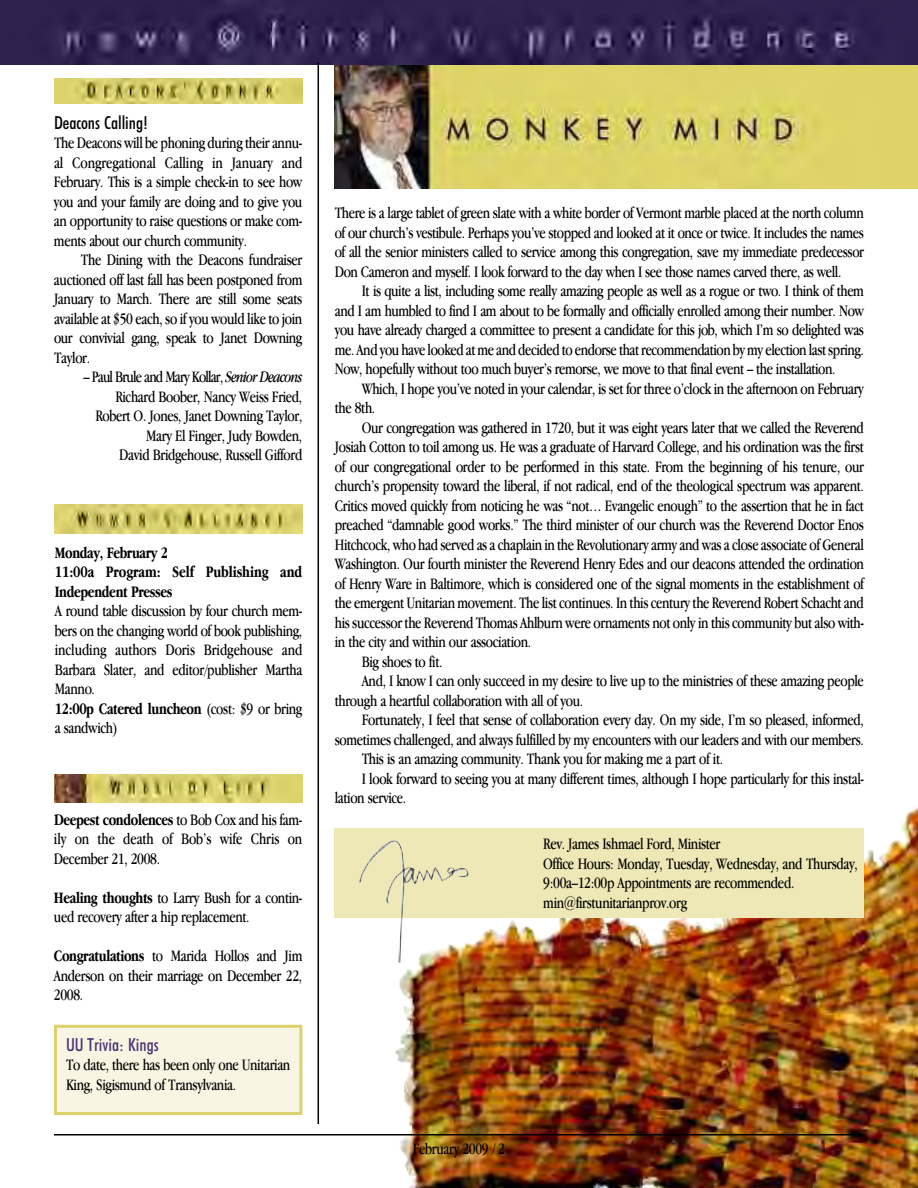
<style>
.page{position:relative;width:918px;height:1188px;background:#fff}
.page>*{position:absolute;margin:0;border:0;box-sizing:border-box;transform-origin:0 0}
.t1{font:18px "Futuri Condensed Regular SWFTE";color:#000}
.t2{font:18px "Futuri Condensed Regular SWFTE";color:#4c3476}
.t3{font:16.5px/19.5px "Garamand Condensed Regular SWFTE";letter-spacing:-.02em;color:#000;text-align:justify;scale:1.05 1}
.t4{font:16.5px/19.5px "Garamand Condensed Bold SWFTE";letter-spacing:-.02em;color:#000;scale:1.05 1}
.s1{font-family:"Garamand Condensed Italic SWFTE"}
.s2{font-family:"Garamand Condensed Regular SWFTE"}
.s3{font-family:"Garamand Condensed Bold SWFTE"}
</style>
<div class="page">
<img style="left:395px;top:807px;width:523px;height:381px">
<hr style="left:54px;top:1134px;width:810px;height:2px;background:#000">
<img style="left:335px;top:65px;width:583px;height:124px">
<img style="left:0;top:0;width:918px;height:65px">
<hr style="left:318px;top:63px;width:1px;height:1061px;background:#000">
<img style="left:54px;top:78px;width:248px;height:26px">
<div style="left:335px;top:829px;width:529px;height:89px;background:#eee8b6"></div>
<img style="left:359px;top:840px;width:110px;height:123px">
<img style="left:54px;top:774px;width:248px;height:29px">
<img style="left:54px;top:505px;width:248px;height:29px">
<div style="left:57px;top:1028px;width:242px;height:84px;background:#f8f6e2"></div>
<div style="left:54px;top:1025px;width:248px;height:90px;border:3px solid #dcd16d"></div>
<p class="t1" style="left:54px;top:112px;width:95px">Deacons Calling!</p>
<p class="t3" style="left:54px;top:133px;width:238px">TheDeaconswill be phoning duringtheirannu&shy;al Congregational Calling in January and February. This is a simple check-in to see how you and your family are doing and to give you an opportunity to raise questions or make com&shy;ments about our church community.</p>
<p class="t3" style="left:54px;top:250px;width:238px;text-indent:27px">The Dining with the Deacons fundraiser auctioned off last fall has been postponed from January to March. There are still some seats available at $50 each, so if you would like to join our convivial gang, speak to Janet Downing Taylor.</p>
<p class="t3" style="left:84px;top:367px;width:210px;text-align:right">– Paul Brule and Mary Kollar, <span class="s1">Senior Deacons </span>Richard Boober, Nancy Weiss Fried, Robert O. Jones, Janet Downing Taylor, Mary El Finger, Judy Bowden,<br>David Bridgehouse, Russell Gifford</p>
<p class="t4" style="left:55px;top:542px;width:237px">Monday, February 2<br>11:00a Program: Self Publishing and<br>Independent Presses</p>
<p class="t3" style="left:55px;top:601px;width:237px">A round table discussion by four church mem&shy;bers on the changing world of book publishing, including authors Doris Bridgehouse and Barbara Slater, and editor/publisher Martha Manno.</p>
<p class="t4" style="left:55px;top:698px;width:237px">12:00p Catered luncheon <span class="s2">(cost: $9 or bring</span></p>
<p class="t3" style="left:55px;top:718px;width:61px">a sandwich)</p>
<p class="t4" style="left:54px;top:809px;width:238px">Deepest condolences <span class="s2">to Bob Cox and his fam-</span></p>
<p class="t3" style="left:54px;top:829px;width:238px">ily on the death of Bob’s wife Chris on<br>December 21, 2008.</p>
<p class="t3" style="left:54px;top:887px;width:238px"><span class="s3">Healing thoughts</span> to Larry Bush for a contin&shy;ued recovery after a hip replacement.</p>
<p class="t3" style="left:54px;top:946px;width:238px"><span class="s3">Congratulations</span> to Marida Hollos and Jim Anderson on their marriage on December 22, 2008.</p>
<p class="t2" style="left:66px;top:1034px;width:94px">UU Trivia: Kings</p>
<p class="t3" style="left:66px;top:1055px;width:215px">To date, there has been only one Unitarian<br>King, Sigismund of Transylvania.</p>
<p class="t3" style="left:335px;top:203px;width:506px">There is a large tablet of green slate with a white border of Vermont marble placed at the north column of our church's vestibule. Perhaps you've stopped and looked at it once or twice. It includes the names of all the senior ministers called to service among this congregation, save my immediate predecessor Don Cameron and myself. I look forward to the day when I see those names carved there, as well.</p>
<p class="t3" style="left:335px;top:281px;width:506px;text-indent:27px">It is quite a list, including some really amazing people as well as a rogue or two. I think of them and I am humbled to find I am about to be formally and officially enrolled among their number. Now you have already charged a committee to present a candidate for this job, which I'm so delighted was me. And you havelooked atmeand decided to endorsethatrecommendation bymyelection lastspring.<br>Now, hopefully without too much buyer's remorse, we move to that final event – the installation.</p>
<p class="t3" style="left:335px;top:378px;width:506px;text-indent:27px">Which, I hope you've noted in your calendar, is set for three o'clock in the afternoon on February the 8th.</p>
<p class="t3" style="left:362px;top:417px;width:480px">Our congregation was gathered in 1720, but it was eight years later that we called the Reverend</p>
<p class="t3" style="left:335px;top:437px;width:506px">Josiah Cotton to toil among us. He was a graduate of Harvard College, and his ordination was the first</p>
<p class="t3" style="left:335px;top:456px;width:505px">of our congregational order to be performed in this state. From the beginning of his tenure, our</p>
<p class="t3" style="left:335px;top:476px;width:505px">church's propensity toward the liberal, if not radical, end of the theological spectrum was apparent.</p>
<p class="t3" style="left:335px;top:495px;width:505px">Critics moved quickly from noticing he was “not… Evangelic enough” to the assertion that he in fact</p>
<p class="t3" style="left:335px;top:515px;width:505px">preached “damnable good works.” The third minister of our church was the Reverend Doctor Enos</p>
<p class="t3" style="left:335px;top:534px;width:505px">Hitchcock,who had served asachaplain in the Revolutionaryarmyandwasacloseassociate ofGeneral</p>
<p class="t3" style="left:335px;top:554px;width:506px">Washington. Our fourth minister the Reverend Henry Edes and our deacons attended the ordination</p>
<p class="t3" style="left:335px;top:573px;width:505px">of Henry Ware in Baltimore, which is considered one of the signal moments in the establishment of</p>
<p class="t3" style="left:335px;top:593px;width:505px">theemergent Unitarianmovement. Thelistcontinues. In thiscenturythe Reverend RobertSchachtand</p>
<p class="t3" style="left:335px;top:612px;width:505px">his successorthe Reverend Thomas Ahlburn were ornaments not only in this community but also with-</p>
<p class="t3" style="left:335px;top:632px;width:189px">in the city and within our association.</p>
<p class="t3" style="left:362px;top:651px;width:78px">Big shoes to fit.</p>
<p class="t3" style="left:362px;top:671px;width:480px">And, I know I can only succeed in my desire to live up to the ministries of these amazing people</p>
<p class="t3" style="left:335px;top:690px;width:238px">through a heartful collaboration with all of you.</p>
<p class="t3" style="left:362px;top:710px;width:480px">Fortunately, I feel that sense of collaboration every day. On my side, I'm so pleased, informed,</p>
<p class="t3" style="left:335px;top:729px;width:506px">sometimes challenged, and always fulfilled by my encounters with our leaders and with our members.</p>
<p class="t3" style="left:362px;top:749px;width:346px">This is an amazing community. Thank you for making me a part of it.</p>
<p class="t3" style="left:362px;top:768px;width:480px">I look forward to seeing you at many different times, although I hope particularly for this instal-</p>
<p class="t3" style="left:335px;top:788px;width:70px">lation service.</p>
<p class="t3" style="left:543px;top:834px;width:301px;text-align:left">Rev. James Ishmael Ford, Minister<br>Office Hours: Monday, Tuesday, Wednesday, and Thursday, 9:00a–12:00p Appointments are recommended. min@firstunitarianprov.org</p>
<p class="t3" style="left:413px;top:1138px;width:89px">February 2009 / 2</p>
</div>
